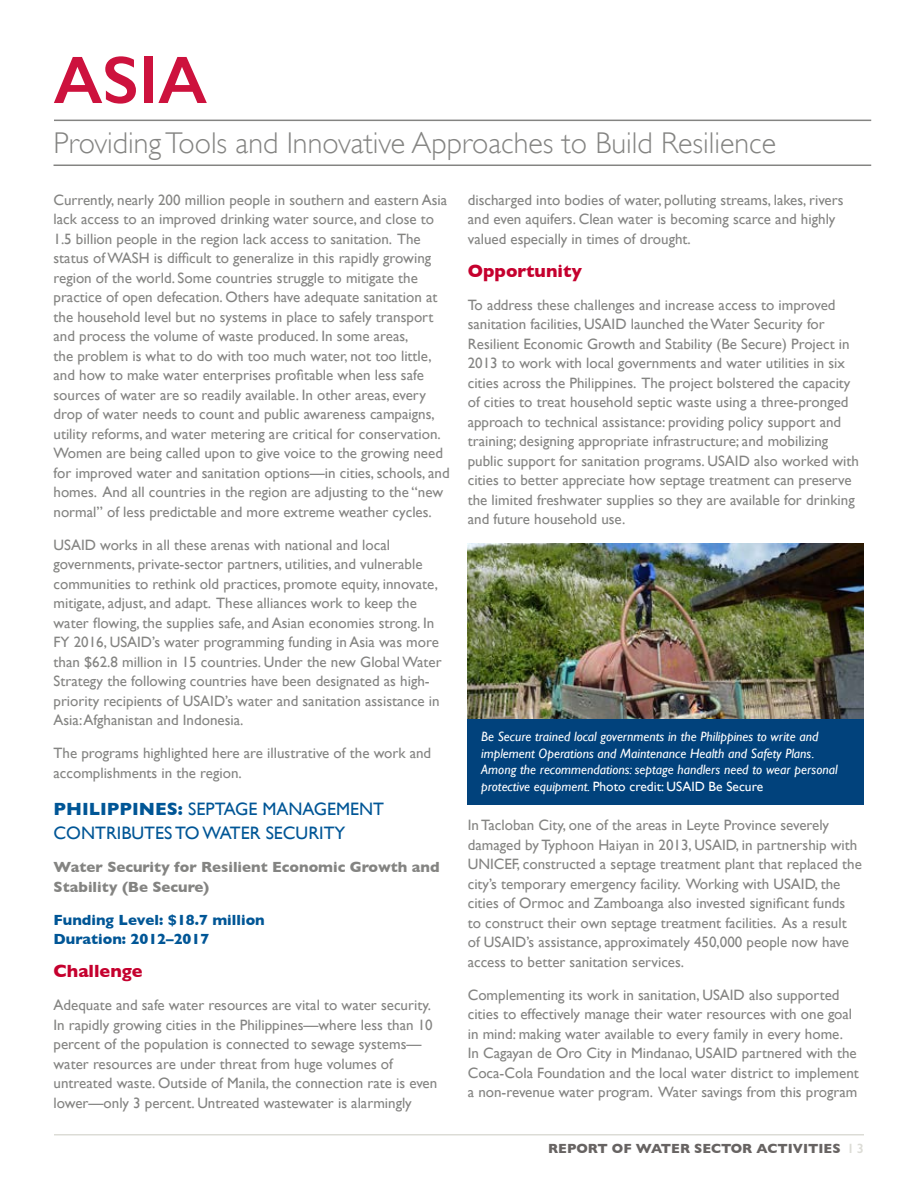
<style>
.page{position:relative;width:918px;height:1188px;background:#fff}
.page>*{position:absolute;margin:0;border:0;box-sizing:border-box;transform-origin:0 0}
.t1{font:600 67.5px "Gill Sans";color:#cd123d}
.Paragraph_Style_3{font:300 30px "Gill Sans";color:#848482}
.Headings{font:18px/24px "Gill Sans";color:#005696}
.Challenge{font:700 18px "Gill Sans";color:#c5002e}
.Body{font:15px/19.5px "Gill Sans";color:#848482}
.Sub_heading{font:700 15px/19.5px "Gill Sans";color:#848482}
.Body-2{font:700 15px "Gill Sans";color:#005696}
.t2{font:italic 13.5px/16.5px "Gill Sans";color:#fff}
.t3{font:700 13.5px "Gill Sans";color:#676362}
.s1{font-weight:700}
.s2{font-style:normal}
.s3{font-weight:600;color:#dcdcd6}
</style>
<div class="page">
<img style="left:468px;top:544px;width:396px;height:175px">
<div style="left:468px;top:719px;width:396px;height:85px;background:#01427c"></div>
<hr style="left:54px;top:1134px;width:810px;height:2px;background:#dcdcd6">
<hr style="left:54px;top:165px;width:817px;height:1px;background:#848482">
<hr style="left:54px;top:120px;width:817px;height:1px;background:#848482">
<p class="t1" style="left:54px;top:39px;width:155px">ASIA</p>
<p class="Paragraph_Style_3" style="left:54px;top:125px;width:724px">Providing Tools and Innovative Approaches to Build Resilience</p>
<p class="Body" style="left:54px;top:190px;width:398px">Currently, nearly 200 million people in southern and eastern Asia lack access to an improved drinking water source, and close to 1.5 billion people in the region lack access to sanitation. The status of WASH is difficult to generalize in this rapidly growing region of the world. Some countries struggle to mitigate the practice of open defecation. Others have adequate sanitation at the household level but no systems in place to safely transport and process the volume of waste produced. In some areas,<br>the problem is what to do with too much water, not too little, and how to make water enterprises profitable when less safe sources of water are so readily available. In other areas, every drop of water needs to count and public awareness campaigns, utility reforms, and water metering are critical for conservation.<br>Women are being called upon to give voice to the growing need for improved water and sanitation options—in cities, schools, and homes. And all countries in the region are adjusting to the “new normal” of less predictable and more extreme weather cycles.</p>
<p class="Body" style="left:54px;top:535px;width:390px">USAID works in all these arenas with national and local governments, private-sector partners, utilities, and vulnerable communities to rethink old practices, promote equity, innovate, mitigate, adjust, and adapt. These alliances work to keep the water flowing, the supplies safe, and Asian economies strong. In FY 2016, USAID’s water programming funding in Asia was more than $62.8 million in 15 countries. Under the new Global Water Strategy the following countries have been designated as high&shy;priority recipients of USAID’s water and sanitation assistance in Asia: Afghanistan and Indonesia.</p>
<p class="Body" style="left:54px;top:743px;width:379px">The programs highlighted here are illustrative of the work and accomplishments in the region.</p>
<p class="Headings" style="left:54px;top:797px;width:332px"><span class="s1">PHILIPPINES:</span> SEPTAGE MANAGEMENT<br>CONTRIBUTES TO WATER SECURITY</p>
<p class="Sub_heading" style="left:54px;top:857px;width:388px">Water Security for Resilient Economic Growth and<br>Stability (Be Secure)</p>
<p class="Body-2" style="left:54px;top:911px;width:213px">Funding Level: $18.7 million</p>
<p class="Body-2" style="left:54px;top:930px;width:157px">Duration: 2012–2017</p>
<p class="Challenge" style="left:54px;top:961px;width:91px">Challenge</p>
<p class="Body" style="left:54px;top:995px;width:385px">Adequate and safe water resources are vital to water security.<br>In rapidly growing cities in the Philippines—where less than 10 percent of the population is connected to sewage systems— water resources are under threat from huge volumes of untreated waste. Outside of Manila, the connection rate is even lower—only 3 percent. Untreated wastewater is alarmingly</p>
<p class="Body" style="left:468px;top:190px;width:377px">discharged into bodies of water, polluting streams, lakes, rivers and even aquifers. Clean water is becoming scarce and highly valued especially in times of drought.</p>
<p class="Challenge" style="left:468px;top:260px;width:116px">Opportunity</p>
<p class="Body" style="left:468px;top:295px;width:393px">To address these challenges and increase access to improved sanitation facilities, USAID launched the Water Security for Resilient Economic Growth and Stability (Be Secure) Project in 2013 to work with local governments and water utilities in six cities across the Philippines. The project bolstered the capacity of cities to treat household septic waste using a three-pronged approach to technical assistance: providing policy support and training; designing appropriate infrastructure; and mobilizing public support for sanitation programs. USAID also worked with cities to better appreciate how septage treatment can preserve the limited freshwater supplies so they are available for drinking and future household use.</p>
<p class="t2" style="left:481px;top:729px;width:358px">Be Secure trained local governments in the Philippines to write and implement Operations and Maintenance Health and Safety Plans.<br>Among the recommendations: septage handlers need to wear personal protective equipment. <span class="s2">Photo credit: USAID Be Secure</span></p>
<p class="Body" style="left:468px;top:815px;width:396px">In Tacloban City, one of the areas in Leyte Province severely damaged by Typhoon Haiyan in 2013, USAID, in partnership with UNICEF, constructed a septage treatment plant that replaced the city’s temporary emergency facility. Working with USAID, the cities of Ormoc and Zamboanga also invested significant funds to construct their own septage treatment facilities. As a result of USAID’s assistance, approximately 450,000 people now have access to better sanitation services.</p>
<p class="Body" style="left:468px;top:985px;width:393px">Complementing its work in sanitation, USAID also supported cities to effectively manage their water resources with one goal in mind: making water available to every family in every home.<br>In Cagayan de Oro City in Mindanao, USAID partnered with the Coca-Cola Foundation and the local water district to implement a non-revenue water program. Water savings from this program</p>
<p class="t3" style="left:548px;top:1141px;width:317px">REPORT OF WATER SECTOR ACTIVITIES <span class="s3">1 3</span></p>
</div>
